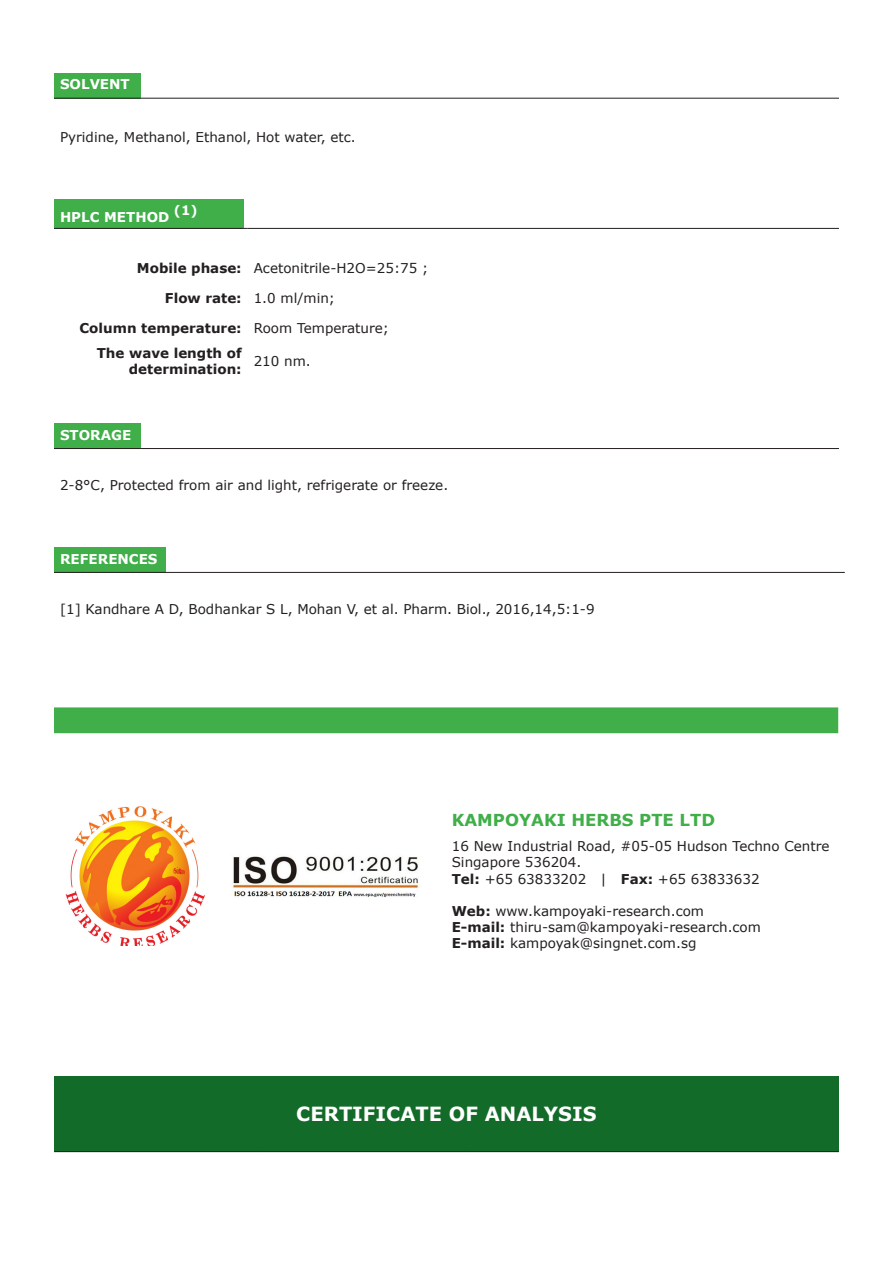
<style>
.page{position:relative;width:893px;height:1263px;background:#fff}
.page>*{position:absolute;margin:0;border:0;box-sizing:border-box;transform-origin:0 0}
.t1{font:700 19.5px "Verdana";color:#fff}
.t2{font:700 16.5px "Verdana";color:#40ae49}
.t3{font:13.5px "Verdana";color:#231f20}
.t4{font:700 13.5px/16.2px "Verdana";color:#231f20;text-align:right}
.t5{font:700 13.5px "Verdana";color:#fff}
.t6{font:700 13.05px "Verdana";color:#fff}
.s1{font-weight:700}
</style>
<div class="page">
<div style="left:54px;top:73px;width:86px;height:25px;background:#40ae49"></div>
<hr style="left:54px;top:98px;width:86px;height:1px;background:#231f20">
<hr style="left:140px;top:98px;width:699px;height:1px;background:#231f20">
<div style="left:54px;top:199px;width:189px;height:29px;background:#40ae49"></div>
<hr style="left:54px;top:228px;width:189px;height:1px;background:#231f20">
<hr style="left:248px;top:228px;width:591px;height:1px;background:#231f20">
<div style="left:54px;top:423px;width:86px;height:25px;background:#40ae49"></div>
<hr style="left:54px;top:448px;width:86px;height:1px;background:#231f20">
<hr style="left:140px;top:448px;width:699px;height:1px;background:#231f20">
<div style="left:54px;top:547px;width:112px;height:25px;background:#40ae49"></div>
<hr style="left:54px;top:572px;width:112px;height:1px;background:#231f20">
<hr style="left:166px;top:572px;width:679px;height:1px;background:#231f20">
<div style="left:54px;top:707px;width:784px;height:26px;background:#40ae49"></div>
<img style="left:65px;top:806px;width:140px;height:140px">
<img style="left:232px;top:856px;width:187px;height:41px">
<div style="left:54px;top:1076px;width:785px;height:76px;background:#136b29"></div>
<hr style="left:54px;top:1151px;width:208px;height:1px;background:#231f20">
<hr style="left:262px;top:1151px;width:208px;height:1px;background:#231f20">
<hr style="left:470px;top:1151px;width:369px;height:1px;background:#231f20">
<p class="t5" style="left:60px;top:76px;width:71px">SOLVENT</p>
<p class="t3" style="left:60px;top:128px;width:297px">Pyridine, Methanol, Ethanol, Hot water, etc.</p>
<p class="t5" style="left:60px;top:209px;width:111px">HPLC METHOD</p>
<p class="t6" style="left:174px;top:202px;width:25px">(1)</p>
<p class="t4" style="left:137px;top:260px;width:106px">Mobile phase:</p>
<p class="t3" style="left:254px;top:260px;width:176px">Acetonitrile-H2O=25:75 ;</p>
<p class="t4" style="left:165px;top:290px;width:78px">Flow rate:</p>
<p class="t3" style="left:254px;top:290px;width:83px">1.0 ml/min;</p>
<p class="t4" style="left:80px;top:320px;width:164px">Column temperature:</p>
<p class="t3" style="left:254px;top:319px;width:137px">Room Temperature;</p>
<p class="t4" style="left:97px;top:345px;width:146px">The wave length of determination:</p>
<p class="t3" style="left:254px;top:353px;width:59px">210 nm.</p>
<p class="t5" style="left:60px;top:426px;width:73px">STORAGE</p>
<p class="t3" style="left:60px;top:476px;width:390px">2-8°C, Protected from air and light, refrigerate or freeze.</p>
<p class="t5" style="left:60px;top:550px;width:99px">REFERENCES</p>
<p class="t3" style="left:60px;top:600px;width:536px">[1] Kandhare A D, Bodhankar S L, Mohan V, et al. Pharm. Biol., 2016,14,5:1-9</p>
<p class="t2" style="left:452px;top:809px;width:265px">KAMPOYAKI HERBS PTE LTD</p>
<p class="t3" style="left:452px;top:838px;width:379px">16 New Industrial Road, #05-05 Hudson Techno Centre</p>
<p class="t3" style="left:452px;top:854px;width:131px">Singapore 536204.</p>
<p class="t3" style="left:452px;top:870px;width:309px"><span class="s1">Tel:</span> +65 63833202 | <span class="s1">Fax:</span> +65 63833632</p>
<p class="t3" style="left:452px;top:902px;width:254px"><span class="s1">Web:</span> www.kampoyaki-research.com</p>
<p class="t3" style="left:452px;top:919px;width:311px"><span class="s1">E-mail:</span> thiru-sam@kampoyaki-research.com</p>
<p class="t3" style="left:452px;top:935px;width:246px"><span class="s1">E-mail:</span> kampoyak@singnet.com.sg</p>
<p class="t1" style="left:296px;top:1101px;width:302px">CERTIFICATE OF ANALYSIS</p>
</div>
